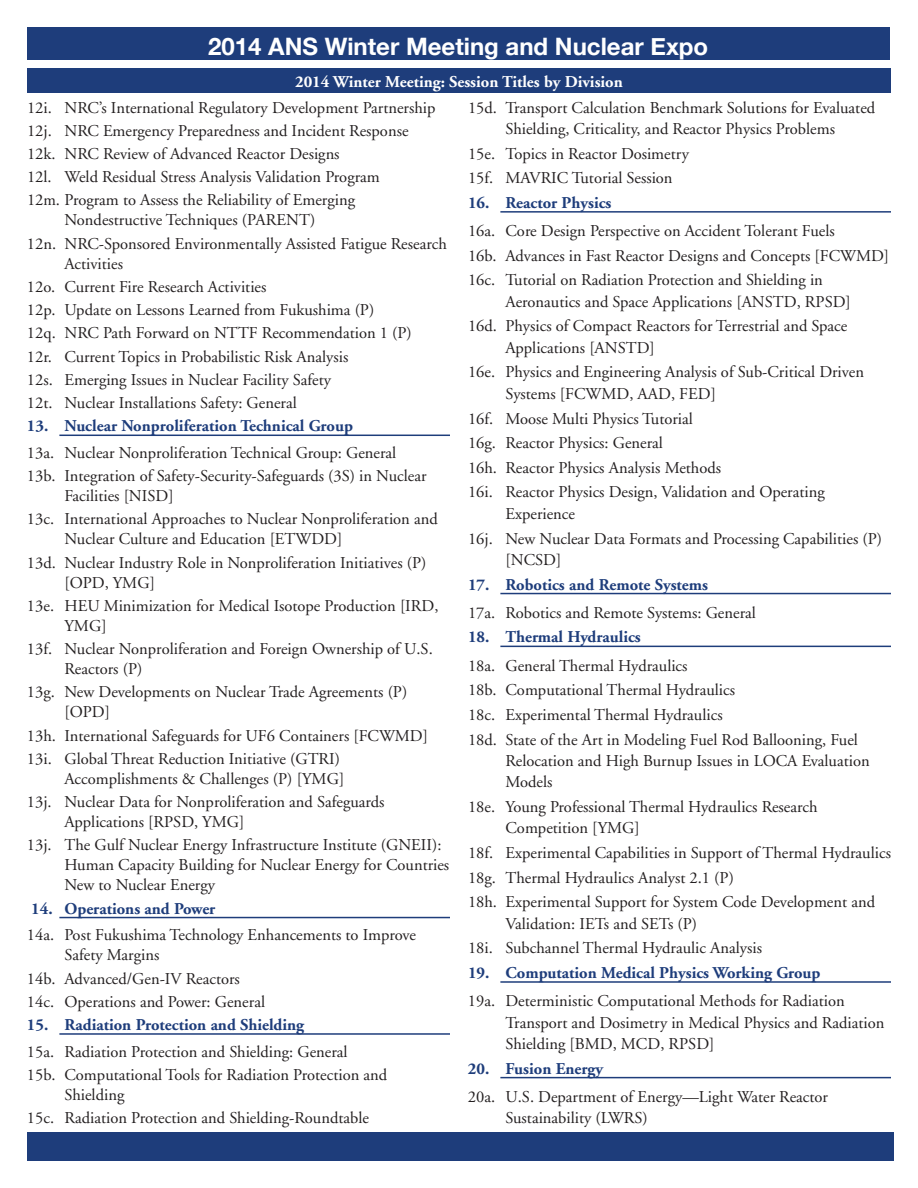
<style>
.page{position:relative;width:918px;height:1188px;background:#fff}
.page>*{position:absolute;margin:0;border:0;box-sizing:border-box;transform-origin:0 0}
.t1{font:700 24px "Helvetica Neue";color:#fff}
.t2{font:16.5px/23.2px "Adobe Garamond";color:#231f20}
.t3{font:700 16.5px "Adobe Garamond";color:#1e3d7b}
.t4{font:700 16.5px "Adobe Garamond";color:#fff}
</style>
<div class="page">
<hr style="left:59px;top:435px;width:391px;height:1px;background:#1e3d7b">
<hr style="left:59px;top:917px;width:391px;height:1px;background:#1e3d7b">
<hr style="left:59px;top:1033px;width:391px;height:2px;background:#1e3d7b">
<hr style="left:500px;top:211px;width:391px;height:2px;background:#1e3d7b">
<hr style="left:500px;top:593px;width:391px;height:1px;background:#1e3d7b">
<hr style="left:500px;top:646px;width:391px;height:1px;background:#1e3d7b">
<hr style="left:500px;top:981px;width:391px;height:2px;background:#1e3d7b">
<hr style="left:500px;top:1077px;width:391px;height:1px;background:#1e3d7b">
<div style="left:27px;top:69px;width:864px;height:24px;background:#1e3d7b"></div>
<div style="left:27px;top:27px;width:863px;height:32px;background:#1e3d7b"></div>
<div style="left:27px;top:1133px;width:866px;height:28px;background:#1e3d7b"></div>
<h1 class="t1" style="left:208px;top:27px;width:502px">2014 ANS Winter Meeting and Nuclear Expo</h1>
<p class="t4" style="left:295px;top:73px;width:329px">2014 Winter Meeting: Session Titles by Division</p>
<p class="t2" style="left:27px;top:96px;width:410px">12i. NRC’s International Regulatory Development Partnership 12j. NRC Emergency Preparedness and Incident Response 12k. NRC Review of Advanced Reactor Designs<br>12l. Weld Residual Stress Analysis Validation Program<br>12m. Program to Assess the Reliability of Emerging</p>
<p class="t2" style="left:27px;top:209px;width:421px;text-indent:38px">Nondestructive Techniques (PARENT)<br>12n. NRC-Sponsored Environmentally Assisted Fatigue Research</p>
<p class="t2" style="left:27px;top:252px;width:386px;text-indent:38px">Activities<br>12o. Current Fire Research Activities<br>12p. Update on Lessons Learned from Fukushima (P)<br>12q. NRC Path Forward on NTTF Recommendation 1 (P)<br>12r. Current Topics in Probabilistic Risk Analysis<br>12s. Emerging Issues in Nuclear Facility Safety<br>12t. Nuclear Installations Safety: General</p>
<p class="t3" style="left:27px;top:417px;width:328px">13. Nuclear Nonproliferation Technical Group</p>
<p class="t2" style="left:27px;top:442px;width:401px">13a. Nuclear Nonproliferation Technical Group: General<br>13b. Integration of Safety-Security-Safeguards (3S) in Nuclear</p>
<p class="t2" style="left:27px;top:485px;width:412px;text-indent:38px">Facilities [NISD]<br>13c. International Approaches to Nuclear Nonproliferation and</p>
<p class="t2" style="left:27px;top:528px;width:401px;text-indent:38px">Nuclear Culture and Education [ETWDD]<br>13d. Nuclear Industry Role in Nonproliferation Initiatives (P)</p>
<p class="t2" style="left:27px;top:571px;width:413px;text-indent:38px">[OPD, YMG]<br>13e. HEU Minimization for Medical Isotope Production [IRD,</p>
<p class="t2" style="left:27px;top:615px;width:407px;text-indent:38px">YMG]<br>13f. Nuclear Nonproliferation and Foreign Ownership of U.S.</p>
<p class="t2" style="left:27px;top:658px;width:382px;text-indent:38px">Reactors (P)<br>13g. New Developments on Nuclear Trade Agreements (P)</p>
<p class="t2" style="left:27px;top:701px;width:403px;text-indent:38px">[OPD]<br>13h. International Safeguards for UF6 Containers [FCWMD]<br>13i. Global Threat Reduction Initiative (GTRI)</p>
<p class="t2" style="left:27px;top:767px;width:359px;text-align:center">Accomplishments &amp; Challenges (P) [YMG]<br>13j. Nuclear Data for Nonproliferation and Safeguards</p>
<p class="t2" style="left:27px;top:811px;width:416px;text-indent:38px">Applications [RPSD, YMG]<br>13j. The Gulf Nuclear Energy Infrastructure Institute (GNEII):</p>
<p class="t2" style="left:64px;top:856px;width:386px;line-height:20px">Human Capacity Building for Nuclear Energy for Countries<br>New to Nuclear Energy</p>
<p class="t3" style="left:31px;top:899px;width:186px">14. Operations and Power</p>
<p class="t2" style="left:64px;top:926px;width:353px;line-height:20px;text-indent:-38px">14a. Post Fukushima Technology Enhancements to Improve<br>Safety Margins</p>
<p class="t2" style="left:27px;top:967px;width:240px">14b. Advanced/Gen-IV Reactors<br>14c. Operations and Power: General</p>
<p class="t3" style="left:27px;top:1016px;width:279px">15. Radiation Protection and Shielding</p>
<p class="t2" style="left:27px;top:1040px;width:362px">15a. Radiation Protection and Shielding: General<br>15b. Computational Tools for Radiation Protection and</p>
<p class="t2" style="left:27px;top:1084px;width:344px;text-indent:38px">Shielding<br>15c. Radiation Protection and Shielding-Roundtable</p>
<p class="t2" style="left:468px;top:97px;width:409px;line-height:21.5px;text-align:center">15d. Transport Calculation Benchmark Solutions for Evaluated<br>Shielding, Criticality, and Reactor Physics Problems</p>
<p class="t2" style="left:468px;top:141px;width:222px;line-height:24.6px">15e. Topics in Reactor Dosimetry<br>15f. MAVRIC Tutorial Session</p>
<p class="t3" style="left:468px;top:194px;width:145px">16. Reactor Physics</p>
<p class="t2" style="left:468px;top:219px;width:423px;line-height:24.6px">16a. Core Design Perspective on Accident Tolerant Fuels<br>16b. Advances in Fast Reactor Designs and Concepts [FCWMD]<br>16c. Tutorial on Radiation Protection and Shielding in</p>
<p class="t2" style="left:468px;top:290px;width:384px;line-height:24.6px;text-align:right">Aeronautics and Space Applications [ANSTD, RPSD]<br>16d. Physics of Compact Reactors for Terrestrial and Space</p>
<p class="t2" style="left:468px;top:336px;width:398px;line-height:24.6px;text-indent:38px">Applications [ANSTD]<br>16e. Physics and Engineering Analysis of Sub-Critical Driven</p>
<p class="t2" style="left:468px;top:382px;width:358px;line-height:24.6px;text-indent:38px">Systems [FCWMD, AAD, FED]<br>16f. Moose Multi Physics Tutorial<br>16g. Reactor Physics: General<br>16h. Reactor Physics Analysis Methods<br>16i. Reactor Physics Design, Validation and Operating</p>
<p class="t2" style="left:468px;top:502px;width:416px;line-height:24.6px;text-indent:38px">Experience<br>16j. New Nuclear Data Formats and Processing Capabilities (P)</p>
<p class="t2" style="left:506px;top:549px;width:57px">[NCSD]</p>
<p class="t3" style="left:468px;top:575px;width:242px">17. Robotics and Remote Systems</p>
<p class="t2" style="left:468px;top:601px;width:289px">17a. Robotics and Remote Systems: General</p>
<p class="t3" style="left:468px;top:628px;width:174px">18. Thermal Hydraulics</p>
<p class="t2" style="left:468px;top:654px;width:391px;line-height:24.6px">18a. General Thermal Hydraulics<br>18b. Computational Thermal Hydraulics<br>18c. Experimental Thermal Hydraulics<br>18d. State of the Art in Modeling Fuel Rod Ballooning, Fuel</p>
<p class="t2" style="left:506px;top:750px;width:366px;line-height:21.5px">Relocation and High Burnup Issues in LOCA Evaluation<br>Models</p>
<p class="t2" style="left:506px;top:797px;width:314px;line-height:21.5px;text-indent:-38px">18e. Young Professional Thermal Hydraulics Research<br>Competition [YMG]</p>
<p class="t2" style="left:468px;top:841px;width:424px;line-height:24.6px">18f. Experimental Capabilities in Support of Thermal Hydraulics<br>18g. Thermal Hydraulics Analyst 2.1 (P)<br>18h. Experimental Support for System Code Development and</p>
<p class="t2" style="left:468px;top:912px;width:296px;line-height:24.6px;text-indent:38px">Validation: IETs and SETs (P)<br>18i. Subchannel Thermal Hydraulic Analysis</p>
<p class="t3" style="left:468px;top:964px;width:354px">19. Computation Medical Physics Working Group</p>
<p class="t2" style="left:506px;top:991px;width:380px;line-height:21.5px;text-indent:-38px">19a. Deterministic Computational Methods for Radiation<br>Transport and Dosimetry in Medical Physics and Radiation<br>Shielding [BMD, MCD, RPSD]</p>
<p class="t3" style="left:468px;top:1059px;width:137px">20. Fusion Energy</p>
<p class="t2" style="left:506px;top:1086px;width:324px;line-height:21.5px;text-indent:-38px">20a. U.S. Department of Energy—Light Water Reactor<br>Sustainability (LWRS)</p>
</div>
